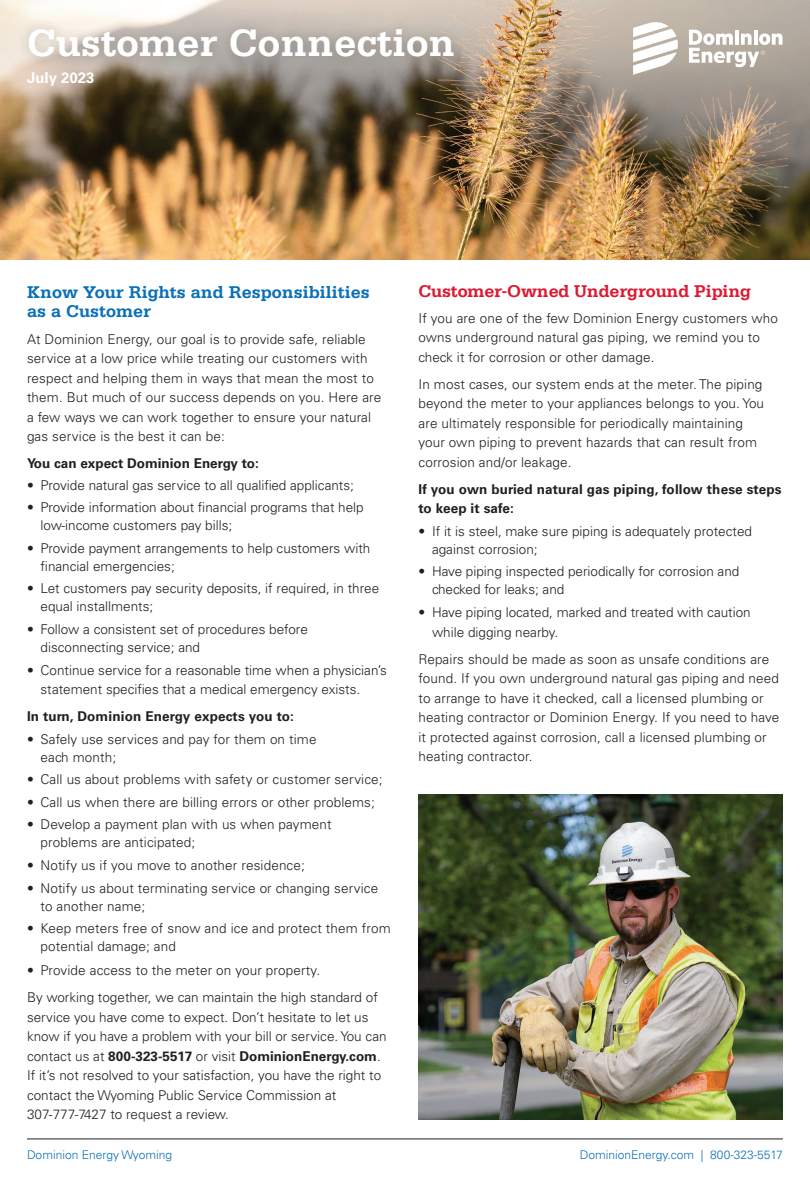
<style>
.page{position:relative;width:810px;height:1188px;background:#fff}
.page>*{position:absolute;margin:0;border:0;box-sizing:border-box;transform-origin:0 0}
.Body_text{font:700 40.35px "Serifa Std";color:#fff}
.Body_text-2{font:700 18px/19.5px "Serifa Std";color:#0970b9}
.Body_text-3{font:700 18px "Serifa Std";letter-spacing:-.01em;color:#dc1a32}
.Body_text-4{font:700 15px "Univers LT Std";color:#fff}
.Body_text-5{font:300 13.5px/19.5px "Univers LT Std";letter-spacing:.01em;color:#231f20}
.Body_text-6{font:700 13.5px/19.5px "Univers LT Std";letter-spacing:.01em;color:#231f20}
.Body_text-7{font:300 12px "Univers LT Std";color:#0970b9}
.s1{font-weight:700}
</style>
<div class="page">
<img style="left:0;top:0;width:810px;height:260px">
<div style="left:17px;top:17px;width:448px;height:52px;background:#231f20;opacity:.25"></div>
<svg style="left:633px;top:21px;width:45px;height:54px"></svg>
<svg style="left:689px;top:30px;width:93px;height:37px"></svg>
<hr style="left:27px;top:1139px;width:756px;height:1px;background:#231f20">
<img style="left:418px;top:795px;width:365px;height:324px">
<p class="Body_text" style="left:27px;top:19px;width:430px">Customer Connection</p>
<p class="Body_text-4" style="left:27px;top:69px;width:69px">July 2023</p>
<p class="Body_text-2" style="left:27px;top:282px;width:344px">Know Your Rights and Responsibilities as a Customer</p>
<p class="Body_text-5" style="left:27px;top:329px;width:356px">At Dominion Energy, our goal is to provide safe, reliable service at a low price while treating our customers with respect and helping them in ways that mean the most to them. But much of our success depends on you. Here are a few ways we can work together to ensure your natural gas service is the best it can be:</p>
<p class="Body_text-6" style="left:27px;top:454px;width:233px">You can expect Dominion Energy to:</p>
<p class="Body_text-5" style="left:27px;top:475px;width:328px">• Provide natural gas service to all qualified applicants;</p>
<p class="Body_text-5" style="left:40px;top:498px;width:325px;line-height:18px;text-indent:-14px">• Provide information about financial programs that help low-income customers pay bills;</p>
<p class="Body_text-5" style="left:40px;top:539px;width:331px;line-height:18px;text-indent:-14px">• Provide payment arrangements to help customers with financial emergencies;</p>
<p class="Body_text-5" style="left:40px;top:580px;width:340px;line-height:18px;text-indent:-14px">• Let customers pay security deposits, if required, in three equal installments;</p>
<p class="Body_text-5" style="left:40px;top:620px;width:269px;line-height:18px;text-indent:-14px">• Follow a consistent set of procedures before disconnecting service; and</p>
<p class="Body_text-5" style="left:40px;top:660px;width:348px;text-indent:-14px">• Continue service for a reasonable time when a physician’s statement specifies that a medical emergency exists.</p>
<p class="Body_text-6" style="left:27px;top:707px;width:269px">In turn, Dominion Energy expects you to:</p>
<p class="Body_text-5" style="left:40px;top:730px;width:278px;line-height:18px;text-indent:-14px">• Safely use services and pay for them on time each month;</p>
<p class="Body_text-5" style="left:27px;top:770px;width:357px">• Call us about problems with safety or customer service;</p>
<p class="Body_text-5" style="left:27px;top:792px;width:349px">• Call us when there are billing errors or other problems;</p>
<p class="Body_text-5" style="left:40px;top:816px;width:293px;line-height:18px;text-indent:-14px">• Develop a payment plan with us when payment problems are anticipated;</p>
<p class="Body_text-5" style="left:27px;top:856px;width:279px">• Notify us if you move to another residence;</p>
<p class="Body_text-5" style="left:40px;top:879px;width:339px;line-height:18px;text-indent:-14px">• Notify us about terminating service or changing service to another name;</p>
<p class="Body_text-5" style="left:40px;top:919px;width:352px;line-height:18px;text-indent:-14px">• Keep meters free of snow and ice and protect them from potential damage; and</p>
<p class="Body_text-5" style="left:27px;top:961px;width:295px">• Provide access to the meter on your property.</p>
<p class="Body_text-5" style="left:27px;top:988px;width:361px">By working together, we can maintain the high standard of service you have come to expect. Don’t hesitate to let us know if you have a problem with your bill or service. You can contact us at <span class="s1">800-323-5517</span> or visit <span class="s1">DominionEnergy.com</span>.<br>If it’s not resolved to your satisfaction, you have the right to contact the Wyoming Public Service Commission at 307-777-7427 to request a review.</p>
<p class="Body_text-3" style="left:418px;top:280px;width:334px">Customer-Owned Underground Piping</p>
<p class="Body_text-5" style="left:418px;top:308px;width:361px">If you are one of the few Dominion Energy customers who owns underground natural gas piping, we remind you to check it for corrosion or other damage.</p>
<p class="Body_text-5" style="left:418px;top:374px;width:347px">In most cases, our system ends at the meter. The piping beyond the meter to your appliances belongs to you. You are ultimately responsible for periodically maintaining your own piping to prevent hazards that can result from corrosion and/or leakage.</p>
<p class="Body_text-6" style="left:418px;top:479px;width:365px">If you own buried natural gas piping, follow these steps to keep it safe:</p>
<p class="Body_text-5" style="left:432px;top:522px;width:322px;line-height:18px;text-indent:-14px">• If it is steel, make sure piping is adequately protected against corrosion;</p>
<p class="Body_text-5" style="left:432px;top:563px;width:309px;line-height:18px;text-indent:-14px">• Have piping inspected periodically for corrosion and checked for leaks; and</p>
<p class="Body_text-5" style="left:432px;top:603px;width:320px;text-indent:-14px">• Have piping located, marked and treated with caution while digging nearby.</p>
<p class="Body_text-5" style="left:418px;top:649px;width:362px">Repairs should be made as soon as unsafe conditions are found. If you own underground natural gas piping and need to arrange to have it checked, call a licensed plumbing or heating contractor or Dominion Energy. If you need to have it protected against corrosion, call a licensed plumbing or heating contractor.</p>
<p class="Body_text-7" style="left:27px;top:1148px;width:147px">Dominion Energy Wyoming</p>
<p class="Body_text-7" style="left:580px;top:1148px;width:205px">DominionEnergy.com | 800-323-5517</p>
</div>
